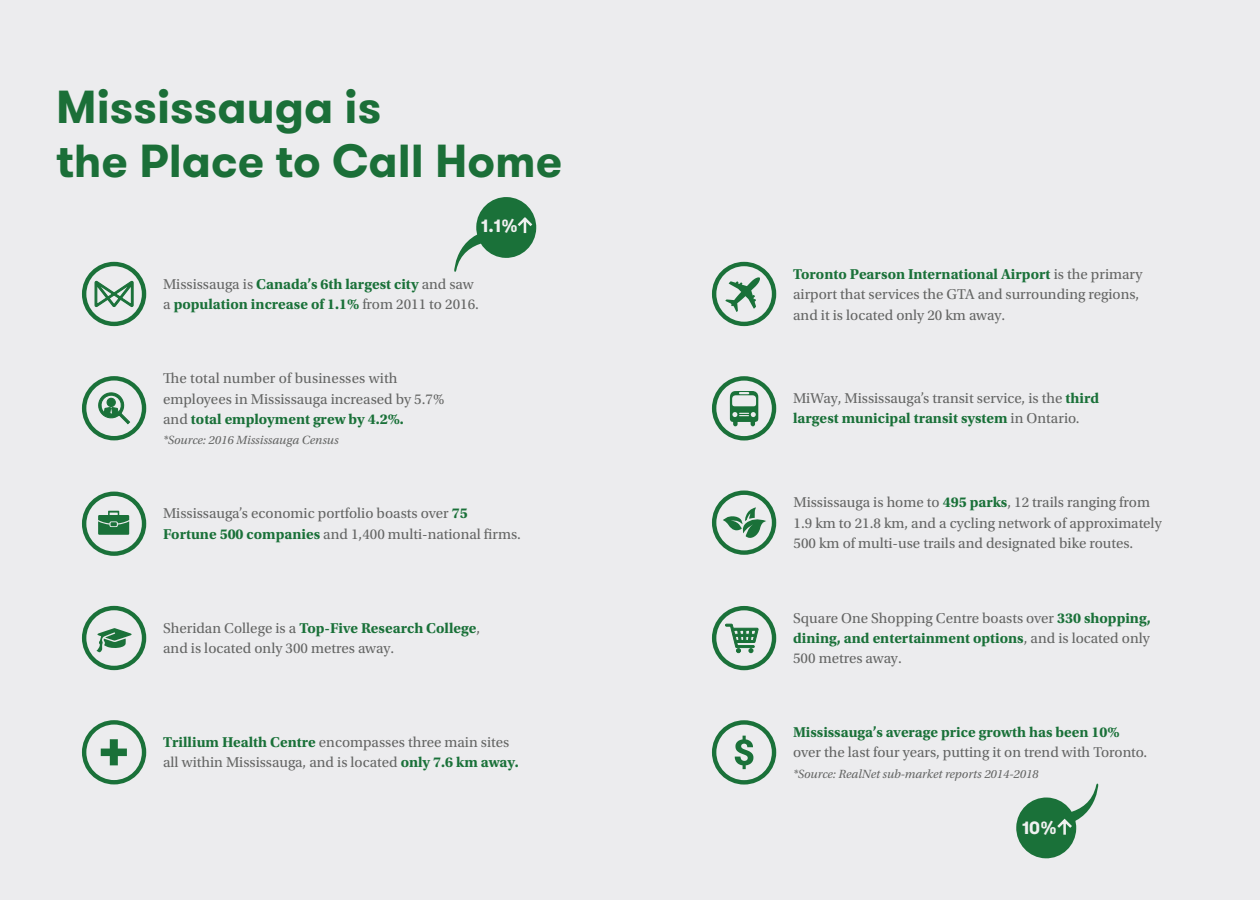
<style>
.page{position:relative;width:1260px;height:900px;background:#fff}
.page>*{position:absolute;margin:0;border:0;box-sizing:border-box;transform-origin:0 0}
.t1{font:700 46.25px/53.8px "GT Walsheim";color:#1b6f38}
.t2{font:700 17.75px "GT Walsheim";color:#eff0f0}
.t3{font:15px/20.4px "Utopia Std";color:#646564}
.t4{font:700 15px/20.4px "Utopia Std";color:#1a7139}
.t5{font:italic 12.5px "Utopia Std";color:#646564}
.s1{font-weight:400;color:#646564}
.s2{font-weight:700;color:#1a7139}
</style>
<div class="page">
<div style="left:0;top:0;width:641px;height:900px;background:#ececee"></div>
<div style="left:82px;top:262px;width:64px;height:64px;border:4px solid #1a7139;border-radius:50%"></div>
<svg style="left:94px;top:280px;width:40px;height:27px"></svg>
<div style="left:82px;top:376px;width:64px;height:64px;border:4px solid #1a7139;border-radius:50%"></div>
<svg style="left:98px;top:392px;width:33px;height:33px"></svg>
<div style="left:107px;top:398px;width:8px;height:9px;background:#1a7139;border-radius:50%"></div>
<div style="left:107px;top:398px;width:9px;height:9px;border:1px solid #1a7139;border-radius:50%"></div>
<div style="left:82px;top:492px;width:64px;height:64px;border:4px solid #1a7139;border-radius:50%"></div>
<svg style="left:98px;top:511px;width:31px;height:24px"></svg>
<div style="left:82px;top:606px;width:64px;height:64px;border:4px solid #1a7139;border-radius:50%"></div>
<svg style="left:96px;top:628px;width:36px;height:25px"></svg>
<div style="left:82px;top:720px;width:64px;height:64px;border:4px solid #1a7139;border-radius:50%"></div>
<svg style="left:101px;top:739px;width:26px;height:26px"></svg>
<svg style="left:454px;top:197px;width:82px;height:75px"></svg>
<div style="left:619px;top:0;width:641px;height:900px;background:#ececee"></div>
<div style="left:712px;top:720px;width:64px;height:65px;border:4px solid #1a7139;border-radius:50%"></div>
<svg style="left:735px;top:736px;width:18px;height:33px"></svg>
<div style="left:712px;top:606px;width:64px;height:64px;border:4px solid #1a7139;border-radius:50%"></div>
<svg style="left:725px;top:623px;width:34px;height:30px"></svg>
<div style="left:712px;top:490px;width:64px;height:65px;border:4px solid #1a7139;border-radius:50%"></div>
<svg style="left:723px;top:507px;width:44px;height:34px"></svg>
<div style="left:712px;top:376px;width:64px;height:64px;border:4px solid #1a7139;border-radius:50%"></div>
<svg style="left:730px;top:391px;width:28px;height:35px"></svg>
<div style="left:712px;top:262px;width:64px;height:64px;border:4px solid #1a7139;border-radius:50%"></div>
<svg style="left:725px;top:277px;width:35px;height:35px"></svg>
<svg style="left:1016px;top:784px;width:82px;height:74px"></svg>
<h1 class="t1" style="left:56px;top:81px;width:508px">Mississauga is<br>the Place to Call Home</h1>
<p class="t2" style="left:481px;top:214px;width:38px">1.1%</p>
<p class="t4" style="left:163px;top:274px;width:317px"><span class="s1">Mississauga is</span> Canada’s 6th largest city <span class="s1">and saw a</span> population increase of 1.1% <span class="s1">from 2011 to 2016.</span></p>
<p class="t3" style="left:163px;top:368px;width:283px">The total number of businesses with employees in Mississauga increased by 5.7% and <span class="s2">total employment grew by 4.2%.</span></p>
<p class="t5" style="left:163px;top:433px;width:177px">*Source: 2016 Mississauga Census</p>
<p class="t3" style="left:163px;top:504px;width:359px">Mississauga’s economic portfolio boasts over <span class="s2">75<br>Fortune 500 companies</span> and 1,400 multi-national firms.</p>
<p class="t3" style="left:163px;top:618px;width:319px">Sheridan College is a <span class="s2">Top-Five Research College</span>, and is located only 300 metres away.</p>
<p class="t3" style="left:163px;top:732px;width:357px"><span class="s2">Trillium Health Centre</span> encompasses three main sites all within Mississauga, and is located <span class="s2">only 7.6 km away.</span></p>
<p class="t3" style="left:793px;top:264px;width:351px"><span class="s2">Toronto Pearson International Airport</span> is the primary airport that services the GTA and surrounding regions, and it is located only 20 km away.</p>
<p class="t3" style="left:793px;top:388px;width:308px">MiWay, Mississauga’s transit service, is the <span class="s2">third largest municipal transit system</span> in Ontario.</p>
<p class="t3" style="left:794px;top:493px;width:370px">Mississauga is home to <span class="s2">495 parks</span>, 12 trails ranging from<br>1.9 km to 21.8 km, and a cycling network of approximately<br>500 km of multi-use trails and designated bike routes.</p>
<p class="t3" style="left:793px;top:608px;width:359px;text-align:justify">Square One Shopping Centre boasts over <span class="s2">330 shopping, dining, and entertainment options</span>, and is located only 500 metres away.</p>
<p class="t4" style="left:793px;top:722px;width:328px">Mississauga’s average price growth has been 10%</p>
<p class="t3" style="left:793px;top:742px;width:356px">over the last four years, putting it on trend with Toronto.</p>
<p class="t5" style="left:793px;top:767px;width:247px">*Source: RealNet sub-market reports 2014-2018</p>
<p class="t2" style="left:1022px;top:816px;width:37px">10%</p>
</div>
